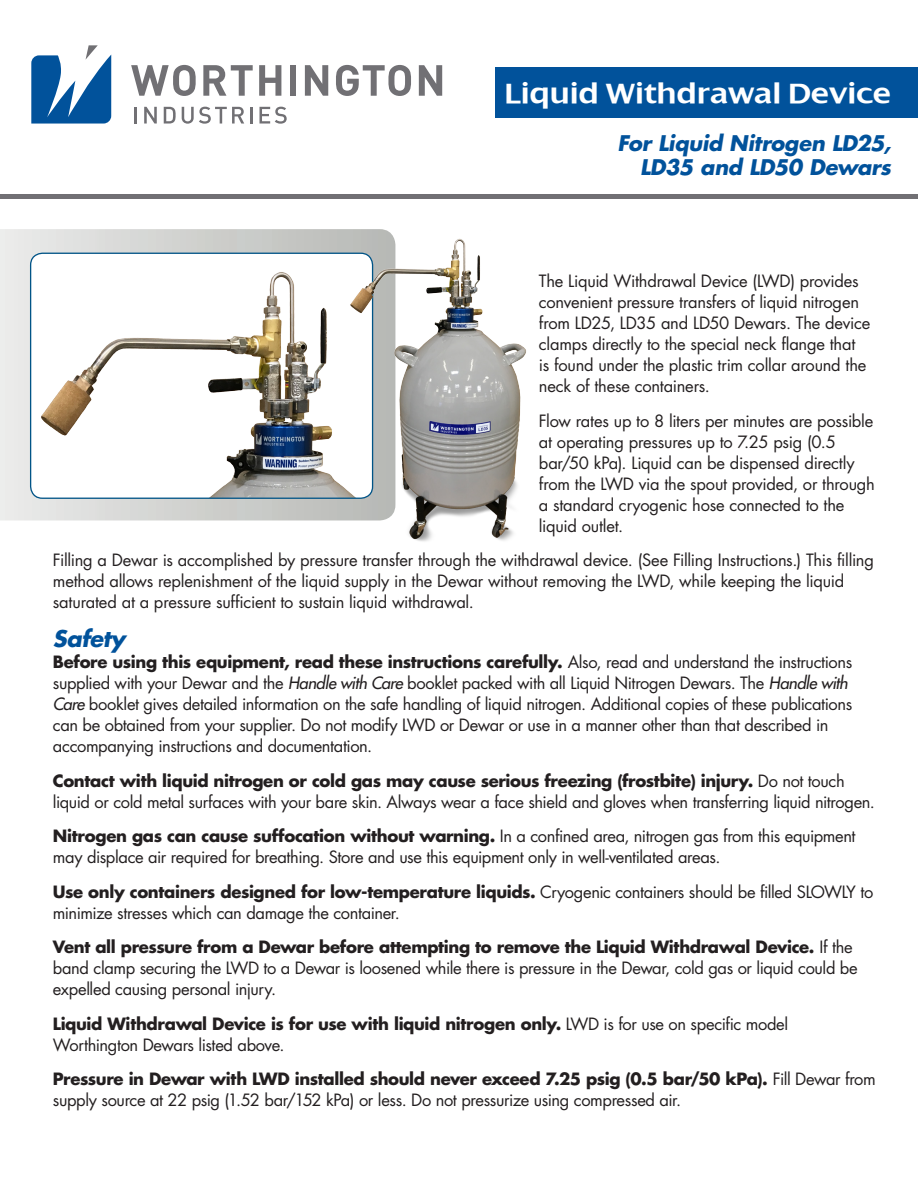
<style>
.page{position:relative;width:918px;height:1188px;background:#fff}
.page>*{position:absolute;margin:0;border:0;box-sizing:border-box;transform-origin:0 0}
.Headline{font:600 30px "Dialog";color:#fff;scale:1.15 1}
.t1{font:italic 700 22.5px "Futura";letter-spacing:-.02em;color:#01529b}
.t2{font:italic 700 21px/24px "Futura";letter-spacing:-.015em;color:#01529b;text-align:right}
.t3{font:16.5px/21px "Futura";letter-spacing:-.02em;color:#231f20}
.s1{font-weight:700}
.s2{font-style:italic}
</style>
<div class="page">
<hr style="left:0;top:194px;width:918px;height:4px;background:#717074">
<svg style="left:131px;top:65px;width:65px;height:31px"></svg>
<svg style="left:203px;top:65px;width:50px;height:31px"></svg>
<svg style="left:259px;top:65px;width:22px;height:31px"></svg>
<div style="left:290px;top:65px;width:6px;height:31px;background:#717074"></div>
<svg style="left:305px;top:65px;width:23px;height:31px"></svg>
<svg style="left:336px;top:65px;width:75px;height:31px"></svg>
<svg style="left:419px;top:65px;width:23px;height:31px"></svg>
<svg style="left:135px;top:107px;width:2px;height:17px"></svg>
<svg style="left:144px;top:107px;width:13px;height:17px"></svg>
<svg style="left:164px;top:107px;width:12px;height:17px"></svg>
<svg style="left:182px;top:107px;width:62px;height:17px"></svg>
<hr style="left:250px;top:107px;width:3px;height:17px;background:#717074">
<svg style="left:259px;top:107px;width:28px;height:17px"></svg>
<svg style="left:31px;top:45px;width:80px;height:79px"></svg>
<div style="left:496px;top:68px;width:422px;height:50px;background:#01529b"></div>
<svg style="left:0;top:229px;width:385px;height:291px;background:#d5d8d8"></svg>
<img style="left:31px;top:253px;width:299px;height:245px">
<img style="left:330px;top:230px;width:196px;height:312px">
<p class="Headline" style="left:505px;top:77px;width:337px">Liquid Withdrawal Device</p>
<p class="t2" style="left:618px;top:130px;width:275px">For Liquid Nitrogen LD25,<br>LD35 and LD50 Dewars</p>
<p class="t3" style="left:539px;top:270px;width:333px">The Liquid Withdrawal Device (LWD) provides convenient pressure transfers of liquid nitrogen from LD25, LD35 and LD50 Dewars. The device clamps directly to the special neck flange that<br>is found under the plastic trim collar around the neck of these containers.</p>
<p class="t3" style="left:539px;top:410px;width:338px">Flow rates up to 8 liters per minutes are possible at operating pressures up to 7.25 psig (0.5 bar/50 kPa). Liquid can be dispensed directly from the LWD via the spout provided, or through a standard cryogenic hose connected to the liquid outlet.</p>
<p class="t3" style="left:53px;top:549px;width:823px">Filling a Dewar is accomplished by pressure transfer through the withdrawal device. (See Filling Instructions.) This filling method allows replenishment of the liquid supply in the Dewar without removing the LWD, while keeping the liquid saturated at a pressure sufficient to sustain liquid withdrawal.</p>
<p class="t1" style="left:53px;top:623px;width:74px">Safety</p>
<p class="t3" style="left:53px;top:651px;width:801px"><span class="s1">Before using this equipment, read these instructions carefully.</span> Also, read and understand the instructions supplied with your Dewar and the <span class="s2">Handle with Care</span> booklet packed with all Liquid Nitrogen Dewars. The <span class="s2">Handle with Care</span> booklet gives detailed information on the safe handling of liquid nitrogen. Additional copies of these publications can be obtained from your supplier. Do not modify LWD or Dewar or use in a manner other than that described in accompanying instructions and documentation.</p>
<p class="t3" style="left:53px;top:770px;width:824px"><span class="s1">Contact with liquid nitrogen or cold gas may cause serious freezing (frostbite) injury.</span> Do not touch liquid or cold metal surfaces with your bare skin. Always wear a face shield and gloves when transferring liquid nitrogen.</p>
<p class="t3" style="left:53px;top:825px;width:804px"><span class="s1">Nitrogen gas can cause suffocation without warning.</span> In a confined area, nitrogen gas from this equipment may displace air required for breathing. Store and use this equipment only in well-ventilated areas.</p>
<p class="t3" style="left:53px;top:881px;width:822px"><span class="s1">Use only containers designed for low-temperature liquids.</span> Cryogenic containers should be filled SLOWLY to minimize stresses which can damage the container.</p>
<p class="t3" style="left:53px;top:936px;width:806px"><span class="s1">Vent all pressure from a Dewar before attempting to remove the Liquid Withdrawal Device.</span> If the band clamp securing the LWD to a Dewar is loosened while there is pressure in the Dewar, cold gas or liquid could be expelled causing personal injury.</p>
<p class="t3" style="left:53px;top:1013px;width:737px"><span class="s1">Liquid Withdrawal Device is for use with liquid nitrogen only.</span> LWD is for use on specific model<br>Worthington Dewars listed above.</p>
<p class="t3" style="left:53px;top:1068px;width:824px"><span class="s1">Pressure in Dewar with LWD installed should never exceed 7.25 psig (0.5 bar/50 kPa).</span> Fill Dewar from supply source at 22 psig (1.52 bar/152 kPa) or less. Do not pressurize using compressed air.</p>
</div>
